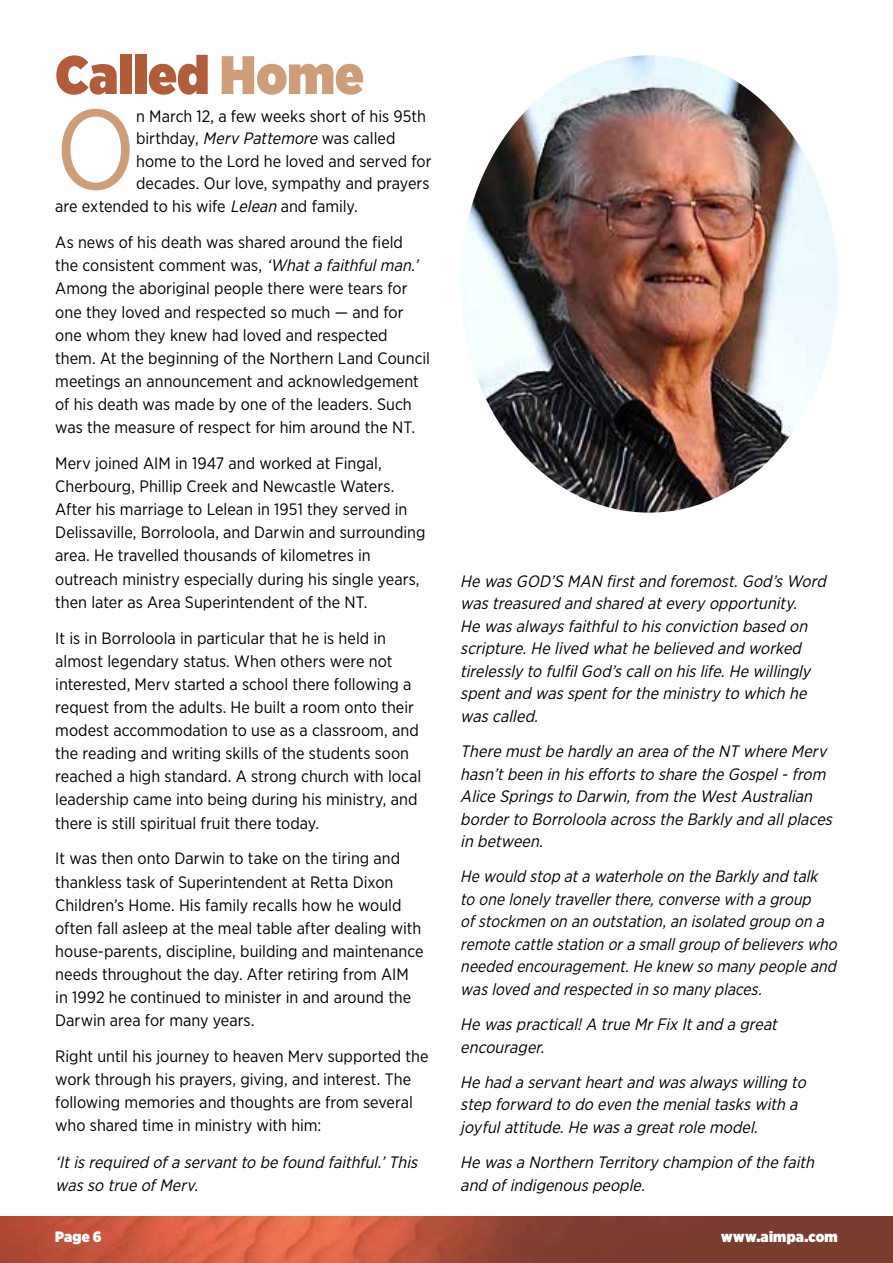
<style>
.page{position:relative;width:893px;height:1263px;background:#fff}
.page>*{position:absolute;margin:0;border:0;box-sizing:border-box;transform-origin:0 0}
.t1{font:112.95px "Gotham Narrow";color:#cf9d78}
.t2{font:900 54px "Gotham Narrow";letter-spacing:.005em;color:#b25c3a}
.t3{font:16.5px/23.1px "Gotham Narrow";color:#000}
.t4{font:italic 16.5px/22.5px "Gotham Narrow";color:#000}
.t5{font:900 15px "Gotham Narrow";letter-spacing:.015em;color:#fff}
.s1{color:#cf9d78}
.s2{font-style:italic}
</style>
<div class="page">
<img style="left:0;top:1216px;width:893px;height:47px">
<img style="left:461px;top:55px;width:377px;height:458px">
<h2 class="t2" style="left:55px;top:38px;width:310px">Called <span class="s1">Home</span></h2>
<h1 class="t1" style="left:55px;top:79px;width:82px">O</h1>
<p class="t3" style="left:136px;top:104px;width:291px">n March 12, a few weeks short of his 95th</p>
<p class="t3" style="left:136px;top:126px;width:261px">birthday, <span class="s2">Merv Pattemore</span> was called</p>
<p class="t3" style="left:136px;top:149px;width:297px">home to the Lord he loved and served for</p>
<p class="t3" style="left:136px;top:171px;width:295px">decades. Our love, sympathy and prayers</p>
<p class="t3" style="left:55px;top:195px;width:304px">are extended to his wife <span class="s2">Lelean</span> and family.</p>
<p class="t3" style="left:55px;top:230px;width:376px">As news of his death was shared around the field the consistent comment was, <span class="s2">‘Whata faithfulman.’ </span>Among the aboriginal people there were tears for one they loved and respected so much — and for one whom they knew had loved and respected them. At the beginning of the Northern Land Council meetings an announcement and acknowledgement of his death was made by one of the leaders. Such was the measure of respect for him around the NT.</p>
<p class="t3" style="left:55px;top:451px;width:372px">Merv joined AIM in 1947 and worked at Fingal, Cherbourg, Phillip Creek and Newcastle Waters.<br>After his marriage to Lelean in 1951 they served in Delissaville, Borroloola, and Darwin and surrounding area. He travelled thousands of kilometres in outreach ministry especially during his single years, then later as Area Superintendent of the NT.</p>
<p class="t3" style="left:55px;top:626px;width:367px">It is in Borroloola in particular that he is held in almost legendary status. When others were not interested, Merv started a school there following a request from the adults. He built a room onto their modest accommodation to use as a classroom, and the reading and writing skills of the students soon reached a high standard. A strong church with local leadership came into being during his ministry, and there is still spiritual fruit there today.</p>
<p class="t3" style="left:55px;top:847px;width:370px">It was then onto Darwin to take on the tiring and thankless task of Superintendent at Retta Dixon Children’s Home. His family recalls how he would often fall asleep at the meal table after dealing with house-parents, discipline, building and maintenance needs throughout the day. After retiring from AIM in 1992 he continued to minister in and around the Darwin area for many years.</p>
<p class="t3" style="left:55px;top:1044px;width:375px">Right until his journey to heaven Merv supported the work through his prayers, giving, and interest. The following memories and thoughts are from several who shared time in ministry with him:</p>
<p class="t4" style="left:55px;top:1150px;width:368px;line-height:23.1px">‘Itisrequired ofa servantto be found faithful.’This wasso true ofMerv.</p>
<p class="t4" style="left:460px;top:569px;width:371px">He wasGOD’S MAN firstand foremost.God’sWord wastreasured and shared atevery opportunity.<br>He wasalwaysfaithfulto hisconviction based on scripture.He lived whathe believed and worked tirelessly to fulfilGod’scallon hislife.He willingly spentand wasspentforthe ministry to which he wascalled.</p>
<p class="t4" style="left:460px;top:740px;width:377px">There mustbe hardly an area ofthe NT where Merv hasn’tbeen in hiseffortsto share the Gospel-from Alice Springsto Darwin,from the WestAustralian borderto Borroloola acrossthe Barkly and allplaces in between.</p>
<p class="t4" style="left:460px;top:865px;width:382px">He would stop ata waterhole on the Barkly and talk to one lonely travellerthere,converse with a group ofstockmen on an outstation,an isolated group on a remote cattle station ora smallgroup ofbelieverswho needed encouragement.He knew so many people and wasloved and respected in so many places.</p>
<p class="t4" style="left:460px;top:1013px;width:322px">He waspractical!A true MrFix Itand a great encourager.</p>
<p class="t4" style="left:460px;top:1070px;width:351px">He had a servantheartand wasalwayswilling to step forward to do even the menialtaskswith a joyfulattitude.He wasa greatrole model.</p>
<p class="t4" style="left:460px;top:1151px;width:359px">He wasa Northern Territory champion ofthe faith and ofindigenouspeople.</p>
<p class="t5" style="left:55px;top:1226px;width:48px">Page 6</p>
<p class="t5" style="left:721px;top:1226px;width:118px">www.aimpa.com</p>
</div>
